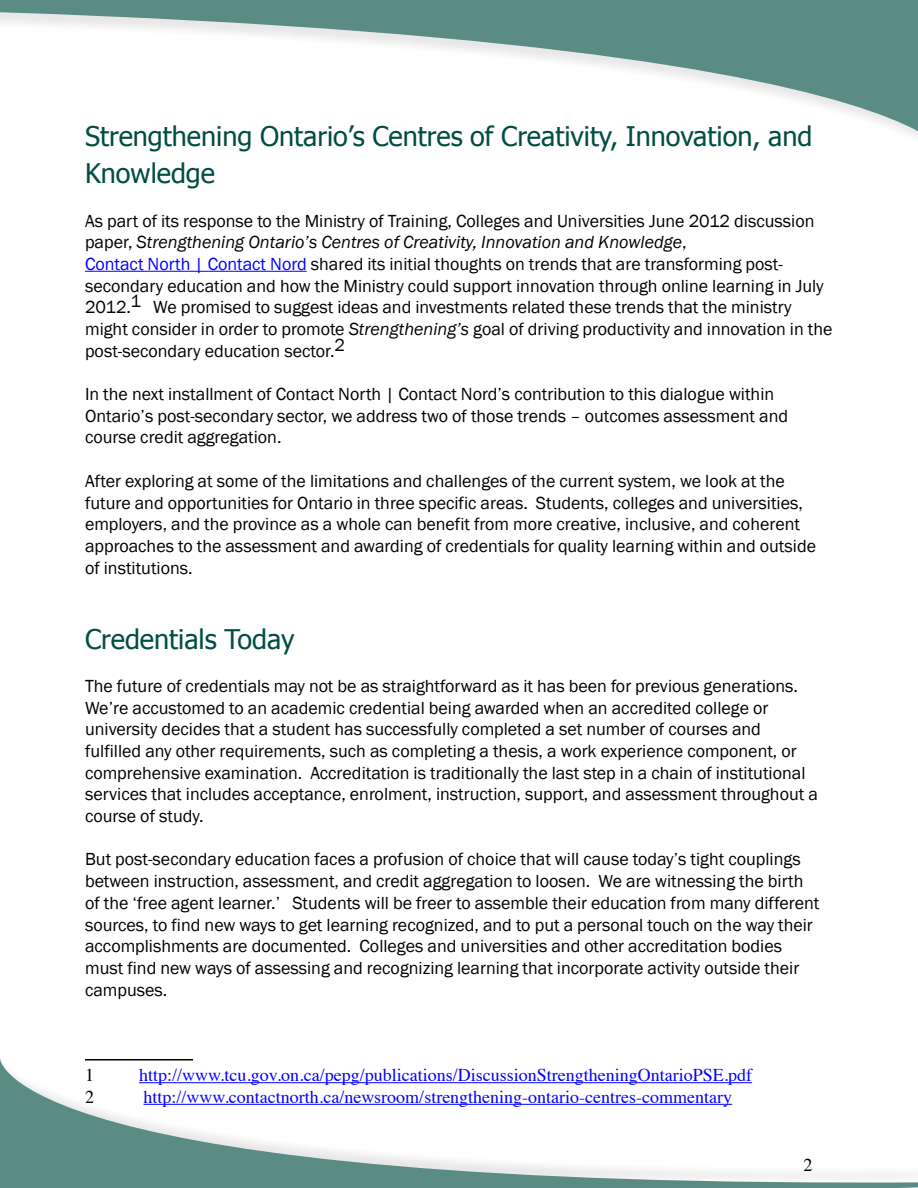
<style>
.page{position:relative;width:918px;height:1188px;background:#fff}
.page>*{position:absolute;margin:0;border:0;box-sizing:border-box;transform-origin:0 0}
.t1{font:27px/37.5px "Tahoma";color:#004d43}
.t2{font:18px/21.8px "Franklin Gothic";color:#000}
.t3{font:18px "Times";color:#00f}
.t4{font:18px "Times";color:#000}
.s1{font-style:italic}
.s2{color:#00f}
</style>
<div class="page">
<svg style="left:0;top:0;width:918px;height:137px"></svg>
<svg style="left:0;top:1059px;width:918px;height:129px"></svg>
<hr style="left:85px;top:271px;width:222px;height:1px;background:#00f">
<hr style="left:85px;top:1059px;width:108px;height:2px;background:#000">
<hr style="left:139px;top:1082px;width:613px;height:1px;background:#00f">
<hr style="left:144px;top:1104px;width:588px;height:1px;background:#00f">
<h1 class="t1" style="left:85px;top:116px;width:729px">Strengthening Ontario’s Centres of Creativity, Innovation, and<br>Knowledge</h1>
<p class="t2" style="left:85px;top:210px;width:749px">As part of its response to the Ministry of Training, Colleges and Universities June 2012 discussion paper, <span class="s1">Strengthening Ontario’s Centres of Creativity, Innovation and Knowledge</span>,<br><span class="s2">Contact North | Contact Nord</span> shared its initial thoughts on trends that are transforming post&shy;secondary education and how the Ministry could support innovation through online learning in July 2012.1 We promised to suggest ideas and investments related these trends that the ministry might consider in order to promote <span class="s1">Strengthening’s</span> goal of driving productivity and innovation in the post-secondary education sector.2</p>
<p class="t2" style="left:85px;top:384px;width:705px">In the next installment of Contact North | Contact Nord’s contribution to this dialogue within<br>Ontario’s post-secondary sector, we address two of those trends – outcomes assessment and course credit aggregation.</p>
<p class="t2" style="left:85px;top:470px;width:733px">After exploring at some of the limitations and challenges of the current system, we look at the future and opportunities for Ontario in three specific areas. Students, colleges and universities, employers, and the province as a whole can benefit from more creative, inclusive, and coherent approaches to the assessment and awarding of credentials for quality learning within and outside of institutions.</p>
<h1 class="t1" style="left:85px;top:619px;width:211px">Credentials Today</h1>
<p class="t2" style="left:85px;top:675px;width:734px">The future of credentials may not be as straightforward as it has been for previous generations.<br>We’re accustomed to an academic credential being awarded when an accredited college or university decides that a student has successfully completed a set number of courses and fulfilled any other requirements, such as completing a thesis, a work experience component, or comprehensive examination. Accreditation is traditionally the last step in a chain of institutional services that includes acceptance, enrolment, instruction, support, and assessment throughout a course of study.</p>
<p class="t2" style="left:85px;top:849px;width:736px">But post-secondary education faces a profusion of choice that will cause today’s tight couplings between instruction, assessment, and credit aggregation to loosen. We are witnessing the birth of the ‘free agent learner.’ Students will be freer to assemble their education from many different sources, to find new ways to get learning recognized, and to put a personal touch on the way their accomplishments are documented. Colleges and universities and other accreditation bodies must find new ways of assessing and recognizing learning that incorporate activity outside their campuses.</p>
<p class="t4" style="left:85px;top:1058px;width:10px">1</p>
<p class="t3" style="left:139px;top:1058px;width:615px">http://www.tcu.gov.on.ca/pepg/publications/DiscussionStrengtheningOntarioPSE.pdf</p>
<p class="t4" style="left:85px;top:1080px;width:10px">2</p>
<p class="t3" style="left:144px;top:1080px;width:590px">http://www.contactnorth.ca/newsroom/strengthening-ontario-centres-commentary</p>
<p class="t4" style="left:803px;top:1148px;width:10px">2</p>
</div>
